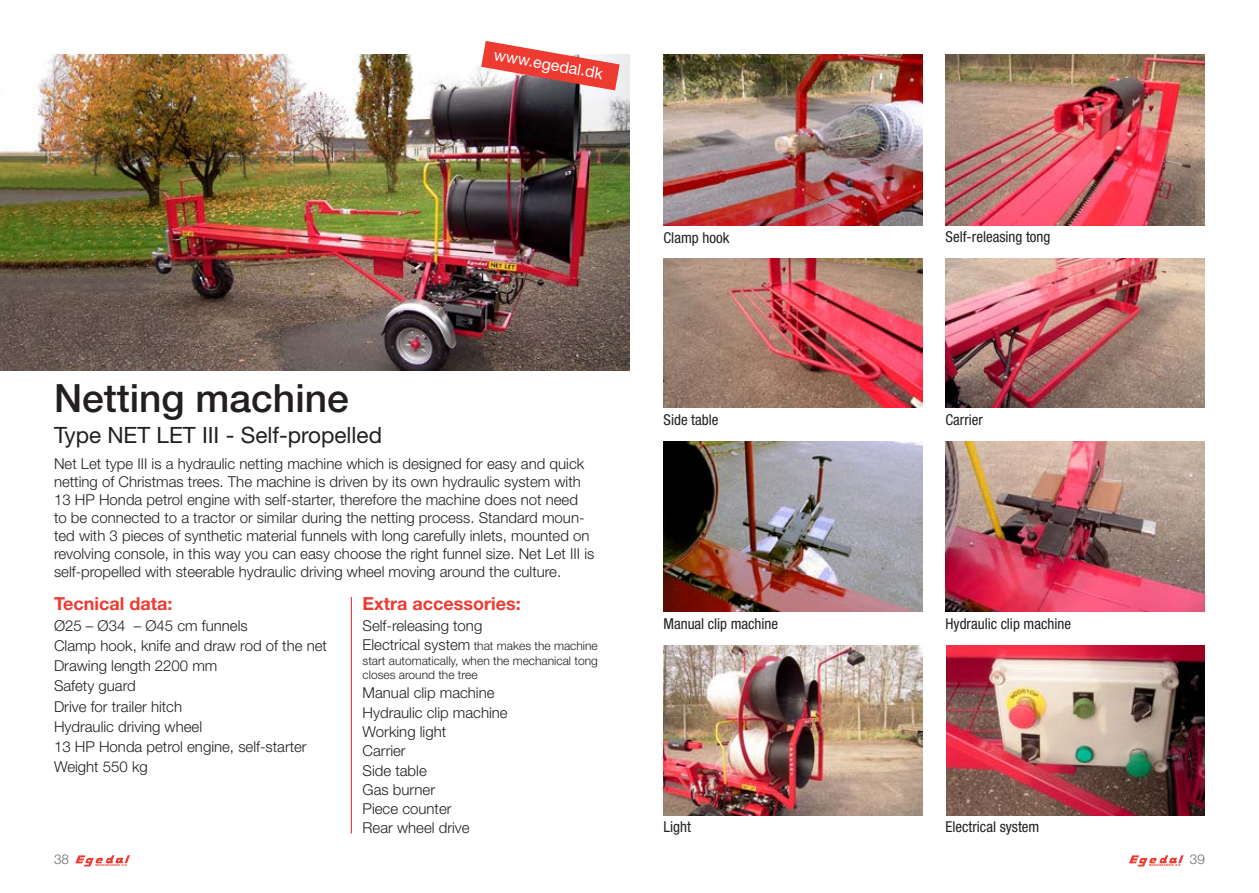
<style>
.page{position:relative;width:1259px;height:893px;background:#fff}
.page>*{position:absolute;margin:0;border:0;box-sizing:border-box;transform-origin:0 0}
.t1{font:500 39px "Helvetica Neue LT Std";color:#231f20}
.t2{font:22.5px "Helvetica Neue LT Std";color:#231f20}
.t3{font:700 18px "Helvetica Neue LT Std";color:#ee3b32}
.t4{font:16.05px "Helvetica Neue LT Std";color:#fff}
.t5{font:300 15px/19.2px "Helvetica Neue LT Std";color:#231f20}
.t6{font:condensed 15px "Helvetica Neue LT Std";color:#231f20}
.t7{font:300 13.5px "Helvetica Neue LT Pro";color:#6c6d70}
.t8{font:300 12px/14.4px "Helvetica Neue LT Std";color:#231f20;text-align:justify}
.t9{font:700 3px "Helvetica Neue LT Std";letter-spacing:.08em;color:#ee3b32;scale:.95 1}
.s1{font-size:15px}
</style>
<div class="page">
<svg style="left:75px;top:855px;width:55px;height:11px"></svg>
<svg style="left:1129px;top:855px;width:54px;height:11px"></svg>
<img style="left:0;top:54px;width:629px;height:316px">
<svg style="left:481px;top:41px;width:138px;height:49px"></svg>
<hr style="left:351px;top:597px;width:1px;height:236px;background:#d1232a">
<img style="left:945px;top:442px;width:259px;height:170px">
<img style="left:946px;top:645px;width:259px;height:170px">
<img style="left:945px;top:259px;width:260px;height:149px">
<img style="left:945px;top:54px;width:260px;height:171px">
<img style="left:663px;top:54px;width:260px;height:171px">
<img style="left:663px;top:259px;width:260px;height:149px">
<img style="left:663px;top:442px;width:260px;height:170px">
<img style="left:663px;top:645px;width:260px;height:170px">
<p class="t4" style="left:496px;top:45px;width:112px;rotate:10deg">www.egedal.dk</p>
<p class="t6" style="left:663px;top:229px;width:67px">Clamp hook</p>
<p class="t6" style="left:945px;top:228px;width:106px">Self-releasing tong</p>
<h1 class="t1" style="left:54px;top:375px;width:296px">Netting machine</h1>
<h2 class="t2" style="left:54px;top:422px;width:329px">Type NET LET III - Self-propelled</h2>
<p class="t5" style="left:54px;top:454px;width:542px;line-height:18px">Net Let type III is a hydraulic netting machine which is designed for easy and quick netting of Christmas trees. The machine is driven by its own hydraulic system with 13 HP Honda petrol engine with self-starter, therefore the machine does not need to be connected to a tractor or similar during the netting process. Standard moun&shy;ted with 3 pieces of synthetic material funnels with long carefully inlets, mounted on revolving console, in this way you can easy choose the right funnel size. Net Let III is self-propelled with steerable hydraulic driving wheel moving around the culture.</p>
<p class="t3" style="left:54px;top:592px;width:120px">Tecnical data:</p>
<p class="t5" style="left:54px;top:615px;width:274px;line-height:20.1px">Ø25 – Ø34 – Ø45 cm funnels<br>Clamp hook, knife and draw rod of the net<br>Drawing length 2200 mm<br>Safety guard<br>Drive for trailer hitch<br>Hydraulic driving wheel<br>13 HP Honda petrol engine, self-starter<br>Weight 550 kg</p>
<p class="t3" style="left:362px;top:592px;width:160px">Extra accessories:</p>
<p class="t5" style="left:362px;top:616px;width:121px">Self-releasing tong</p>
<p class="t8" style="left:362px;top:639px;width:237px"><span class="s1">Electrical system</span> that makes the machine start automatically, when the mechanical tong closes around the tree</p>
<p class="t5" style="left:362px;top:683px;width:147px">Manual clip machine<br>Hydraulic clip machine<br>Working light<br>Carrier<br>Side table<br>Gas burner<br>Piece counter<br>Rear wheel drive</p>
<p class="t6" style="left:663px;top:411px;width:56px">Side table</p>
<p class="t6" style="left:663px;top:615px;width:116px">Manual clip machine</p>
<p class="t6" style="left:663px;top:818px;width:29px">Light</p>
<p class="t6" style="left:945px;top:411px;width:39px">Carrier</p>
<p class="t6" style="left:945px;top:615px;width:127px">Hydraulic clip machine</p>
<p class="t6" style="left:945px;top:818px;width:95px">Electrical system</p>
<p class="t7" style="left:54px;top:851px;width:17px">38</p>
<p class="t9" style="left:95px;top:863px;width:35px">MASKINFABRIK A/S</p>
<p class="t9" style="left:1149px;top:863px;width:35px">MASKINFABRIK A/S</p>
<p class="t7" style="left:1190px;top:851px;width:17px">39</p>
</div>
